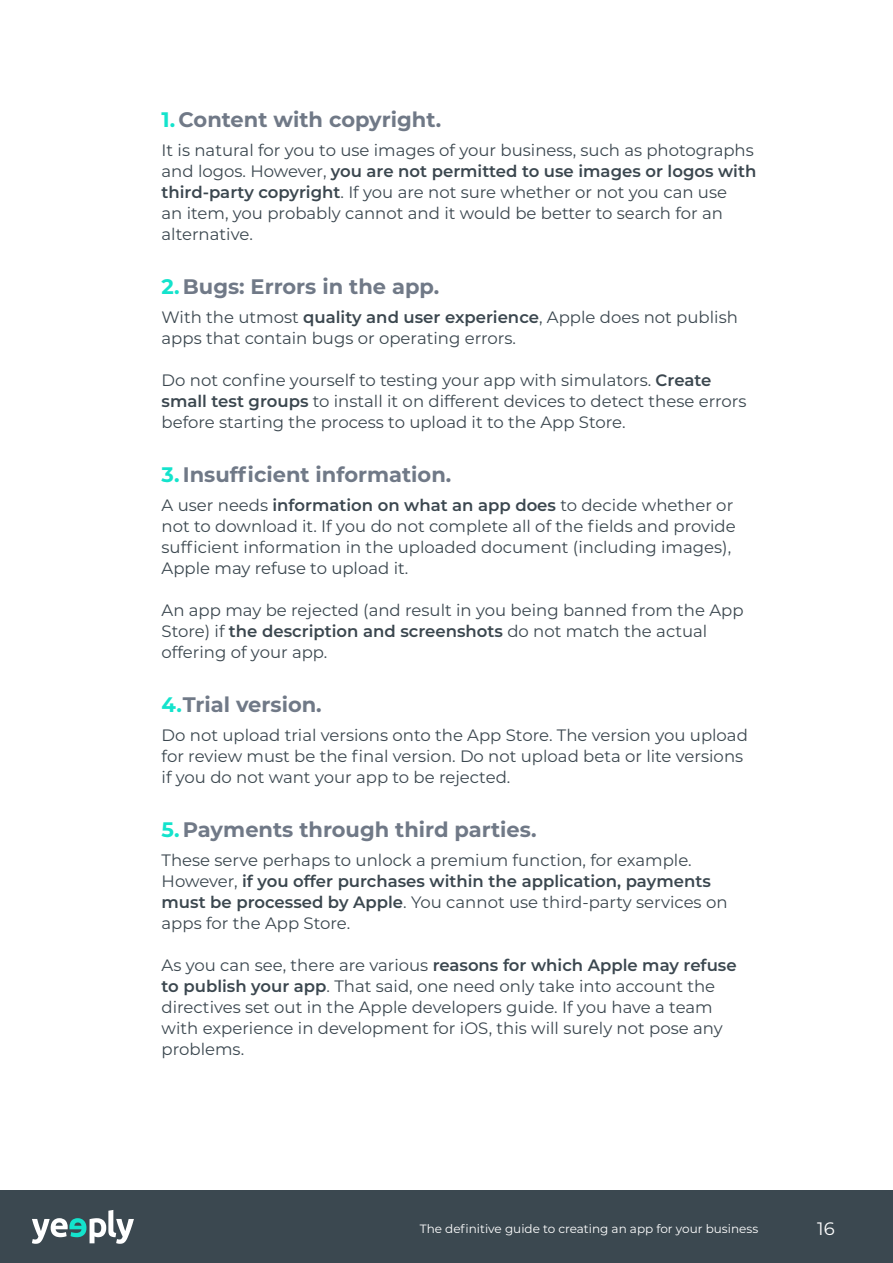
<style>
.page{position:relative;width:893px;height:1263px;background:#fff}
.page>*{position:absolute;margin:0;border:0;box-sizing:border-box;transform-origin:0 0}
.t1{font:700 21px "Montserrat";color:#707987}
.t2{font:18px "Montserrat";color:#fff}
.t3{font:16.5px/21px "Montserrat";color:#3b474f}
.t4{font:12px "Montserrat";color:#fff}
.s1{color:#14e3cc}
.s2{font-weight:600}
</style>
<div class="page">
<div style="left:0;top:1191px;width:893px;height:72px;background:#3b4850"></div>
<svg style="left:32px;top:1210px;width:102px;height:34px"></svg>
<p class="t1" style="left:162px;top:104px;width:281px"><span class="s1">1.</span> Content with copyright.</p>
<p class="t3" style="left:162px;top:139px;width:596px">It is natural for you to use images of your business, such as photographs and logos. However, <span class="s2">you are not permitted to use images or logos with third-party copyright</span>. If you are not sure whether or not you can use<br>an item, you probably cannot and it would be better to search for an alternative.</p>
<p class="t1" style="left:162px;top:271px;width:279px"><span class="s1">2.</span>Bugs: Errors in the app.</p>
<p class="t3" style="left:162px;top:306px;width:578px">With the utmost <span class="s2">quality and user experience</span>, Apple does not publish apps that contain bugs or operating errors.</p>
<p class="t3" style="left:162px;top:369px;width:586px">Do not confine yourself to testing your app with simulators. <span class="s2">Create small test groups</span> to install it on different devices to detect these errors before starting the process to upload it to the App Store.</p>
<p class="t1" style="left:162px;top:459px;width:291px"><span class="s1">3.</span> Insufficient information.</p>
<p class="t3" style="left:162px;top:494px;width:576px">A user needs <span class="s2">information on what an app does</span> to decide whether or not to download it. If you do not complete all of the fields and provide sufficient information in the uploaded document (including images), Apple may refuse to upload it.</p>
<p class="t3" style="left:162px;top:599px;width:584px">An app may be rejected (and result in you being banned from the App<br>Store) if <span class="s2">the description and screenshots</span> do not match the actual offering of your app.</p>
<p class="t1" style="left:162px;top:689px;width:162px"><span class="s1">4.</span>Trial version.</p>
<p class="t3" style="left:162px;top:724px;width:588px">Do not upload trial versions onto the App Store. The version you upload for review must be the final version. Do not upload beta or lite versions if you do not want your app to be rejected.</p>
<p class="t1" style="left:162px;top:814px;width:376px"><span class="s1">5.</span> Payments through third parties.</p>
<p class="t3" style="left:162px;top:849px;width:567px">These serve perhaps to unlock a premium function, for example.<br>However, <span class="s2">if you offer purchases within the application, payments must be processed by Apple</span>. You cannot use third-party services on apps for the App Store.</p>
<p class="t3" style="left:162px;top:954px;width:577px">As you can see, there are various <span class="s2">reasons for which Apple may refuse to publish your app</span>. That said, one need only take into account the directives set out in the Apple developers guide. If you have a team with experience in development for iOS, this will surely not pose any problems.</p>
<p class="t4" style="left:420px;top:1220px;width:340px">The definitive guide to creating an app for your business</p>
<p class="t2" style="left:817px;top:1216px;width:19px">16</p>
</div>
